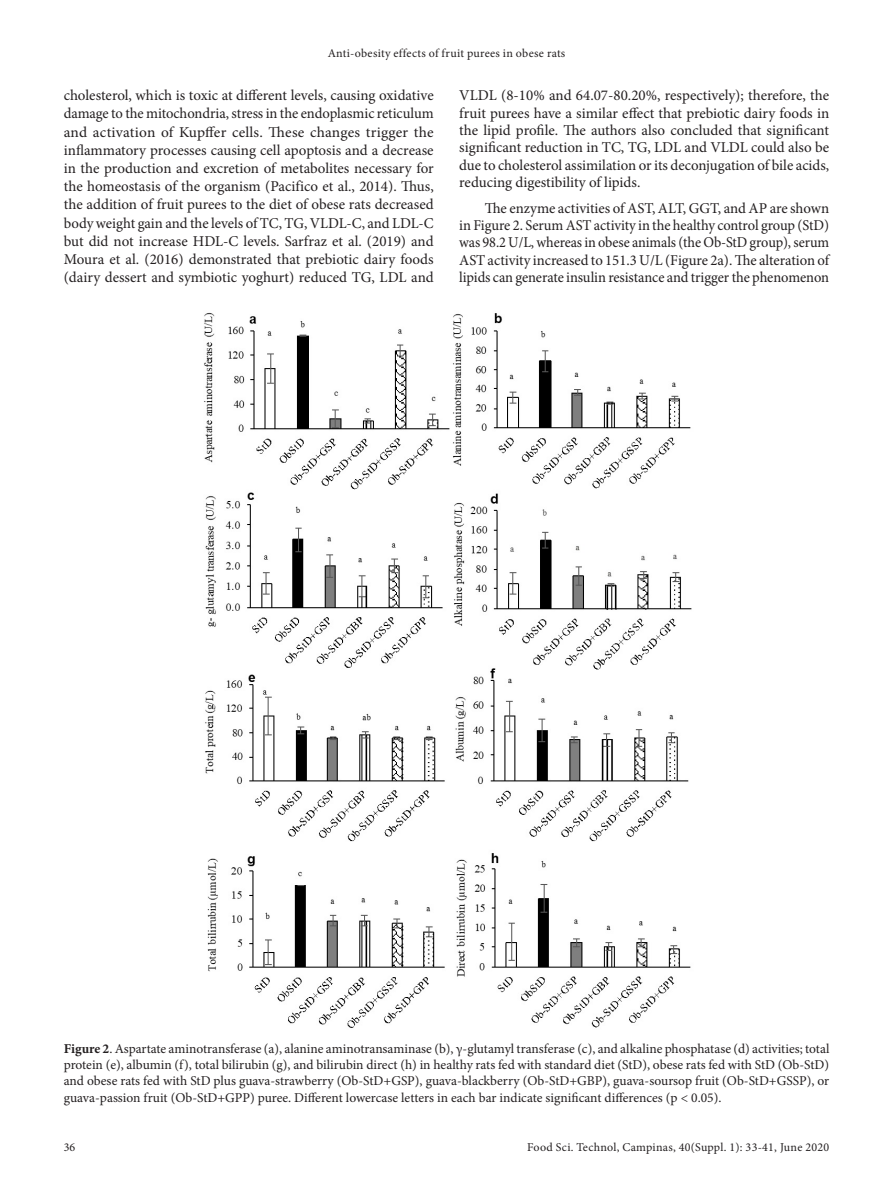
<style>
.page{position:relative;width:893px;height:1191px;background:#fff}
.page>*{position:absolute;margin:0;border:0;box-sizing:border-box;transform-origin:0 0}
.Paragraph{font:15px/18.1px "Minion Pro";letter-spacing:-.005em;color:#231f20;text-align:justify}
.FigureCaption{font:13.5px/16.2px "Minion Pro";color:#231f20;text-align:justify}
.t1{font:12px "Minion Pro";letter-spacing:.025em;color:#231f20}
.s1{font-weight:700}
</style>
<div class="page">
<img style="left:204px;top:312px;width:488px;height:716px">
<p class="t1" style="left:328px;top:45px;width:239px">Anti-obesity effects of fruit purees in obese rats</p>
<p class="Paragraph" style="left:64px;top:86px;width:371px">cholesterol, which is toxic at different levels, causing oxidative damage to the mitochondria, stress in the endoplasmic reticulum and activation of Kupffer cells. These changes trigger the inflammatory processes causing cell apoptosis and a decrease in the production and excretion of metabolites necessary for the homeostasis of the organism (Pacifico et al., 2014). Thus, the addition of fruit purees to the diet of obese rats decreased body weight gain and the levels of TC, TG, VLDL-C, and LDL-C but did not increase HDL-C levels. Sarfraz et al. (2019) and Moura et al. (2016) demonstrated that prebiotic dairy foods (dairy dessert and symbiotic yoghurt) reduced TG, LDL and</p>
<p class="Paragraph" style="left:459px;top:87px;width:371px;line-height:17.4px">VLDL (8-10% and 64.07-80.20%, respectively); therefore, the fruit purees have a similar effect that prebiotic dairy foods in the lipid profile. The authors also concluded that significant significant reduction in TC, TG, LDL and VLDL could also be due to cholesterol assimilation or its deconjugation of bile acids, reducing digestibility of lipids.</p>
<p class="Paragraph" style="left:459px;top:199px;width:371px;line-height:17.4px;text-indent:26px">The enzyme activities of AST, ALT, GGT, and AP are shown in Figure 2. Serum AST activity in the healthy control group (StD) was 98.2 U/L, whereas in obese animals (the Ob-StD group), serum AST activity increased to 151.3 U/L (Figure 2a). The alteration of lipids can generate insulin resistance and trigger the phenomenon</p>
<p class="FigureCaption" style="left:64px;top:1040px;width:767px"><span class="s1">Figure 2</span>. Aspartate aminotransferase (a), alanine aminotransaminase (b), γ-glutamyl transferase (c), and alkaline phosphatase (d) activities; total protein (e), albumin (f), total bilirubin (g), and bilirubin direct (h) in healthy rats fed with standard diet (StD), obese rats fed with StD (Ob-StD) and obese rats fed with StD plus guava-strawberry (Ob-StD+GSP), guava-blackberry (Ob-StD+GBP), guava-soursop fruit (Ob-StD+GSSP), or guava-passion fruit (Ob-StD+GPP) puree. Different lowercase letters in each bar indicate significant differences (p &lt; 0.05).</p>
<p class="t1" style="left:527px;top:1139px;width:304px">Food Sci. Technol, Campinas, 40(Suppl. 1): 33-41, June 2020</p>
</div>
